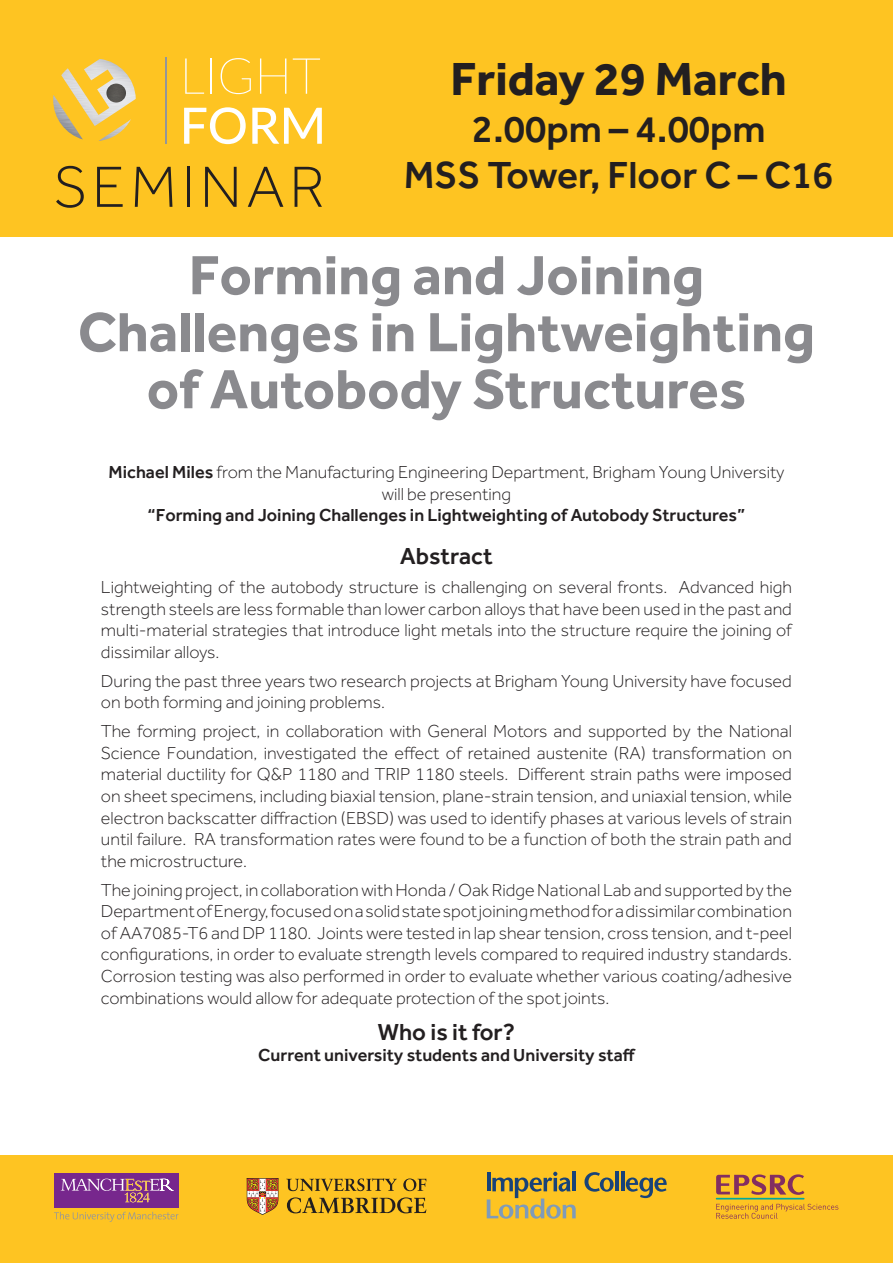
<style>
.page{position:relative;width:893px;height:1263px;background:#fff}
.page>*{position:absolute;margin:0;border:0;box-sizing:border-box;transform-origin:0 0}
.t1{font:300 60px "Effra";letter-spacing:.08em;color:#231f20}
.t2{font:700 57px/57px "Effra";color:#8a8a8e;text-align:center}
.t3{font:100 50.1px/49.9px "Lato";color:#fff}
.t4{font:700 48px "Effra";color:#231f20}
.t5{font:500 39px "Effra";color:#231f20}
.t6{font:500 24px "Effra";color:#231f20}
.t7{font:300 18px/21.6px "Effra";color:#231f20;text-align:justify}
.t8{font:500 18px "Effra";color:#231f20}
.s1{font-weight:500}
</style>
<div class="page">
<div style="left:0;top:1155px;width:893px;height:108px;background:#fec422"></div>
<div style="left:0;top:0;width:893px;height:236px;background:#fec422"></div>
<hr style="left:165px;top:57px;width:1px;height:87px;background:#949699">
<img style="left:61px;top:59px;width:75px;height:67px">
<img style="left:106px;top:84px;width:20px;height:19px;border-radius:10px">
<img style="left:98px;top:119px;width:33px;height:22px">
<img style="left:53px;top:95px;width:30px;height:44px">
<div style="left:54px;top:1173px;width:124px;height:35px;background:#77278d"></div>
<svg style="left:54px;top:1212px;width:124px;height:10px"></svg>
<svg style="left:61px;top:1178px;width:113px;height:24px"></svg>
<svg style="left:247px;top:1178px;width:32px;height:37px"></svg>
<svg style="left:286px;top:1178px;width:111px;height:13px"></svg>
<svg style="left:403px;top:1178px;width:23px;height:13px"></svg>
<svg style="left:287px;top:1197px;width:139px;height:16px"></svg>
<hr style="left:572px;top:1171px;width:4px;height:20px;background:#194378">
<svg style="left:584px;top:1172px;width:30px;height:20px"></svg>
<hr style="left:615px;top:1171px;width:4px;height:20px;background:#194378">
<hr style="left:621px;top:1171px;width:3px;height:20px;background:#194378">
<svg style="left:626px;top:1177px;width:41px;height:21px"></svg>
<svg style="left:487px;top:1172px;width:89px;height:47px"></svg>
<hr style="left:716px;top:1198px;width:88px;height:1px;background:#00a99d">
<svg style="left:716px;top:1174px;width:88px;height:21px"></svg>
<svg style="left:716px;top:1204px;width:122px;height:15px"></svg>
<p class="t3" style="left:180px;top:49px;width:148px">LIGHT<br><span class="s1">FORM</span></p>
<p class="t1" style="left:53px;top:153px;width:273px">SEMINAR</p>
<p class="t4" style="left:451px;top:49px;width:338px">Friday 29 March</p>
<p class="t5" style="left:472px;top:105px;width:295px">2.00pm – 4.00pm</p>
<p class="t5" style="left:404px;top:152px;width:431px">MSS Tower, Floor C – C16</p>
<p class="t2" style="left:78px;top:245px;width:739px">Forming and Joining<br>Challenges in Lightweighting of Autobody Structures</p>
<p class="t7" style="left:109px;top:461px;width:677px;text-align:center"><span class="s1">Michael Miles</span> from the Manufacturing Engineering Department, Brigham Young University will be presenting</p>
<p class="t8" style="left:148px;top:504px;width:599px">“Forming and Joining Challenges in Lightweighting of Autobody Structures”</p>
<p class="t6" style="left:400px;top:542px;width:94px">Abstract</p>
<p class="t7" style="left:101px;top:576px;width:692px">Lightweighting of the autobody structure is challenging on several fronts. Advanced high strength steels are less formable than lower carbon alloys that have been used in the past and multi-material strategies that introduce light metals into the structure require the joining of dissimilar alloys.</p>
<p class="t7" style="left:101px;top:670px;width:692px">During the past three years two research projects at Brigham Young University have focused on both forming and joining problems.</p>
<p class="t7" style="left:101px;top:720px;width:692px">The forming project, in collaboration with General Motors and supported by the National Science Foundation, investigated the effect of retained austenite (RA) transformation on material ductility for Q&amp;P 1180 and TRIP 1180 steels. Different strain paths were imposed on sheet specimens, including biaxial tension, plane-strain tension, and uniaxial tension, while electron backscatter diffraction (EBSD) was used to identify phases at various levels of strain until failure. RA transformation rates were found to be a function of both the strain path and the microstructure.</p>
<p class="t7" style="left:101px;top:879px;width:693px">The joining project, in collaboration with Honda / Oak Ridge National Lab and supported by the Department of Energy, focused on a solid state spot joining method for a dissimilar combination of AA7085-T6 and DP 1180. Joints were tested in lap shear tension, cross tension, and t-peel configurations, in order to evaluate strength levels compared to required industry standards.<br>Corrosion testing was also performed in order to evaluate whether various coating/adhesive combinations would allow for adequate protection of the spot joints.</p>
<p class="t6" style="left:378px;top:1017px;width:139px">Who is it for?</p>
<p class="t8" style="left:258px;top:1044px;width:379px">Current university students and University staff</p>
</div>
